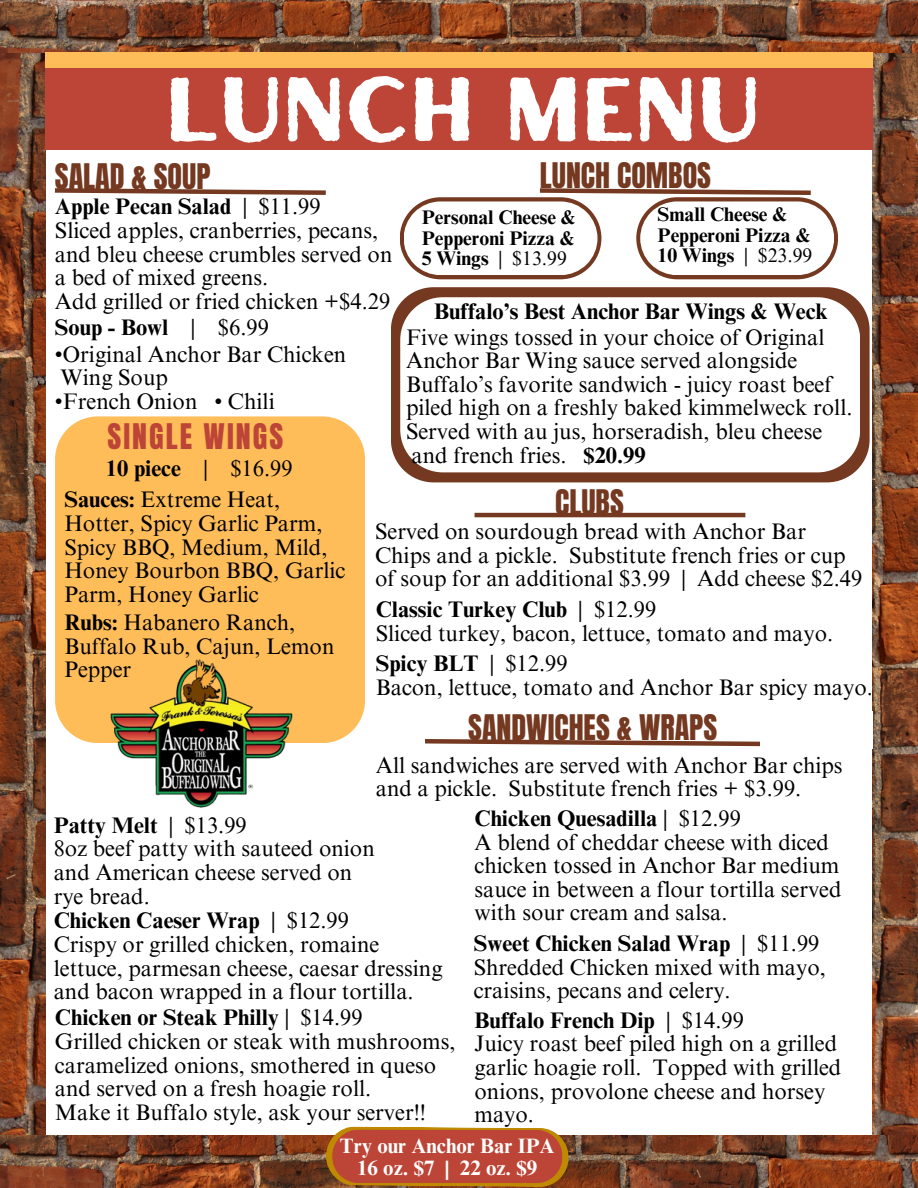
<style>
.page{position:relative;width:918px;height:1188px;background:#fff}
.page>*{position:absolute;margin:0;border:0;box-sizing:border-box;transform-origin:0 0}
.t1{font:90px "Hertical Sans Rough";letter-spacing:.005em;color:#fff}
.t2{font:30px "Anton";color:#743920}
.t3{font:30px "Anton";letter-spacing:.07em;color:#bd4537}
.t4{font:22.5px/23.7px "Times NRMT Pro";color:#000}
.t5{font:700 22.5px "Times NRMT Pro";color:#000}
.t6{font:700 20.85px/21.9px "Times NRMT Pro";color:#fff;text-align:center}
.t7{font:700 19.65px "Times NRMT Pro";color:#000}
.t8{font:19.65px "Times NRMT Pro";color:#000}
.s1{font-weight:400}
.s2{font-weight:700}
</style>
<div class="page">
<img style="left:0;top:53px;width:45px;height:1082px">
<svg style="left:425px;top:739px;width:448px;height:11px"></svg>
<img style="left:873px;top:53px;width:45px;height:1082px">
<img style="left:0;top:0;width:918px;height:53px">
<img style="left:0;top:1135px;width:918px;height:53px">
<div style="left:45px;top:53px;width:828px;height:93px;background:#ffbd59"></div>
<div style="left:45px;top:68px;width:828px;height:82px;background:#bd4537"></div>
<svg style="left:54px;top:188px;width:272px;height:7px"></svg>
<div style="left:400px;top:197px;width:201px;height:82px;background:#743920;border-radius:41px"></div>
<div style="left:636px;top:197px;width:202px;height:82px;background:#743920;border-radius:41px"></div>
<svg style="left:404px;top:188px;width:430px;height:87px"></svg>
<div style="left:391px;top:287px;width:479px;height:195px;background:#743920;border-radius:43px"></div>
<div style="left:400px;top:297px;width:460px;height:175px;background:#fff;border-radius:43px"></div>
<svg style="left:326px;top:1126px;width:243px;height:61px"></svg>
<hr style="left:475px;top:513px;width:270px;height:4px;background:#743920">
<div style="left:55px;top:416px;width:310px;height:185px;background:#ffbd59"></div>
<img style="left:31px;top:601px;width:334px;height:300px">
<div style="left:761px;top:711px;width:112px;height:38px;background:#fff"></div>
<p class="t1" style="left:165px;top:47px;width:597px">LUNCH MENU</p>
<p class="t2" style="left:55px;top:155px;width:157px">SALAD &amp; SOUP</p>
<p class="t5" style="left:55px;top:198px;width:267px">Apple Pecan Salad <span class="s1">| $11.99</span></p>
<p class="t4" style="left:55px;top:221px;width:325px">Sliced apples, cranberries, pecans,</p>
<p class="t4" style="left:55px;top:245px;width:339px">and bleu cheese crumbles served on</p>
<p class="t4" style="left:55px;top:268px;width:215px">a bed of mixed greens.</p>
<p class="t4" style="left:55px;top:292px;width:337px">Add grilled or fried chicken +$4.29</p>
<p class="t5" style="left:55px;top:319px;width:216px">Soup - Bowl <span class="s1">| $6.99</span></p>
<h1 class="t4" style="left:55px;top:345px;width:293px">•Original Anchor Bar Chicken</h1>
<h2 class="t4" style="left:61px;top:369px;width:109px">Wing Soup</h2>
<h2 class="t4" style="left:55px;top:392px;width:221px">•French Onion • Chili</h2>
<p class="t3" style="left:107px;top:415px;width:177px">SINGLE WINGS</p>
<p class="t5" style="left:106px;top:460px;width:188px">10 piece <span class="s1">| $16.99</span></p>
<p class="t2" style="left:540px;top:154px;width:173px">LUNCH COMBOS</p>
<p class="t7" style="left:658px;top:207px;width:132px">Small Cheese &amp;</p>
<p class="t7" style="left:658px;top:228px;width:155px">Pepperoni Pizza &amp;</p>
<p class="t7" style="left:658px;top:248px;width:156px">10 Wings <span class="s1">| $23.99</span></p>
<p class="t5" style="left:434px;top:302px;width:396px">Buffalo’s Best Anchor Bar Wings &amp; Weck</p>
<h3 class="t4" style="left:406px;top:328px;width:420px">Five wings tossed in your choice of Original</h3>
<p class="t4" style="left:406px;top:351px;width:393px">Anchor Bar Wing sauce served alongside</p>
<p class="t4" style="left:406px;top:375px;width:427px">Buffalo’s favorite sandwich - juicy roast beef</p>
<p class="t4" style="left:406px;top:399px;width:448px">piled high on a freshly baked kimmelweck roll.<br>Served with au jus, horseradish, bleu cheese</p>
<p class="t4" style="left:412px;top:446px;width:236px">and french fries. <span class="s2">$20.99</span></p>
<p class="t7" style="left:422px;top:210px;width:156px">Personal Cheese &amp;</p>
<p class="t7" style="left:422px;top:231px;width:155px">Pepperoni Pizza &amp;</p>
<p class="t8" style="left:422px;top:251px;width:147px"><span class="s2">5 Wings</span> | $13.99</p>
<p class="t4" style="left:64px;top:491px;width:283px"><span class="s2">Sauces:</span> Extreme Heat,<br>Hotter, Spicy Garlic Parm,<br>Spicy BBQ, Medium, Mild,<br>Honey Bourbon BBQ, Garlic<br>Parm, Honey Garlic</p>
<p class="t4" style="left:64px;top:613px;width:272px"><span class="s2">Rubs:</span> Habanero Ranch,<br>Buffalo Rub, Cajun, Lemon<br>Pepper</p>
<p class="t2" style="left:555px;top:481px;width:70px">CLUBS</p>
<h2 class="t4" style="left:375px;top:522px;width:489px">Served on sourdough bread with Anchor Bar<br>Chips and a pickle. Substitute french fries or cup of soup for an additional $3.99 | Add cheese $2.49</h2>
<p class="t5" style="left:376px;top:601px;width:282px">Classic Turkey Club <span class="s1">| $12.99</span></p>
<h2 class="t4" style="left:376px;top:624px;width:459px">Sliced turkey, bacon, lettuce, tomato and mayo.</h2>
<p class="t5" style="left:376px;top:655px;width:194px">Spicy BLT <span class="s1">| $12.99</span></p>
<p class="t4" style="left:376px;top:678px;width:499px">Bacon, lettuce, tomato and Anchor Bar spicy mayo.</p>
<p class="t2" style="left:468px;top:705px;width:250px">SANDWICHES &amp; WRAPS</p>
<p class="t4" style="left:376px;top:756px;width:468px">All sandwiches are served with Anchor Bar chips</p>
<p class="t4" style="left:376px;top:780px;width:427px">and a pickle. Substitute french fries + $3.99.</p>
<p class="t5" style="left:54px;top:817px;width:195px">Patty Melt <span class="s1">| $13.99</span></p>
<h2 class="t4" style="left:54px;top:840px;width:323px">8oz beef patty with sauteed onion</h2>
<p class="t4" style="left:54px;top:863px;width:300px">and American cheese served on</p>
<p class="t4" style="left:54px;top:887px;width:98px">rye bread.</p>
<p class="t5" style="left:54px;top:912px;width:297px">Chicken Caeser Wrap <span class="s1">| $12.99</span></p>
<p class="t4" style="left:54px;top:935px;width:327px">Crispy or grilled chicken, romaine</p>
<p class="t4" style="left:54px;top:959px;width:390px">lettuce, parmesan cheese, caesar dressing and bacon wrapped in a flour tortilla.</p>
<p class="t5" style="left:55px;top:1009px;width:309px">Chicken or Steak Philly <span class="s1">| $14.99</span></p>
<p class="t4" style="left:55px;top:1032px;width:402px">Grilled chicken or steak with mushrooms, caramelized onions, smothered in queso</p>
<p class="t4" style="left:55px;top:1080px;width:318px">and served on a fresh hoagie roll.</p>
<p class="t4" style="left:55px;top:1103px;width:373px">Make it Buffalo style, ask your server!!</p>
<p class="t5" style="left:475px;top:810px;width:268px">Chicken Quesadilla <span class="s1">| $12.99</span></p>
<p class="t4" style="left:475px;top:833px;width:366px">A blend of cheddar cheese with diced chicken tossed in Anchor Bar medium</p>
<p class="t4" style="left:475px;top:880px;width:369px">sauce in between a flour tortilla served</p>
<p class="t4" style="left:475px;top:904px;width:255px">with sour cream and salsa.</p>
<p class="t5" style="left:474px;top:935px;width:347px">Sweet Chicken Salad Wrap <span class="s1">| $11.99</span></p>
<p class="t4" style="left:474px;top:958px;width:354px">Shredded Chicken mixed with mayo, craisins, pecans and celery.</p>
<p class="t5" style="left:475px;top:1012px;width:271px">Buffalo French Dip <span class="s1">| $14.99</span></p>
<p class="t4" style="left:475px;top:1035px;width:368px">Juicy roast beef piled high on a grilled garlic hoagie roll. Topped with grilled onions, provolone cheese and horsey mayo.</p>
<p class="t6" style="left:340px;top:1137px;width:216px">Try our Anchor Bar IPA<br>16 oz. $7 | 22 oz. $9</p>
</div>
